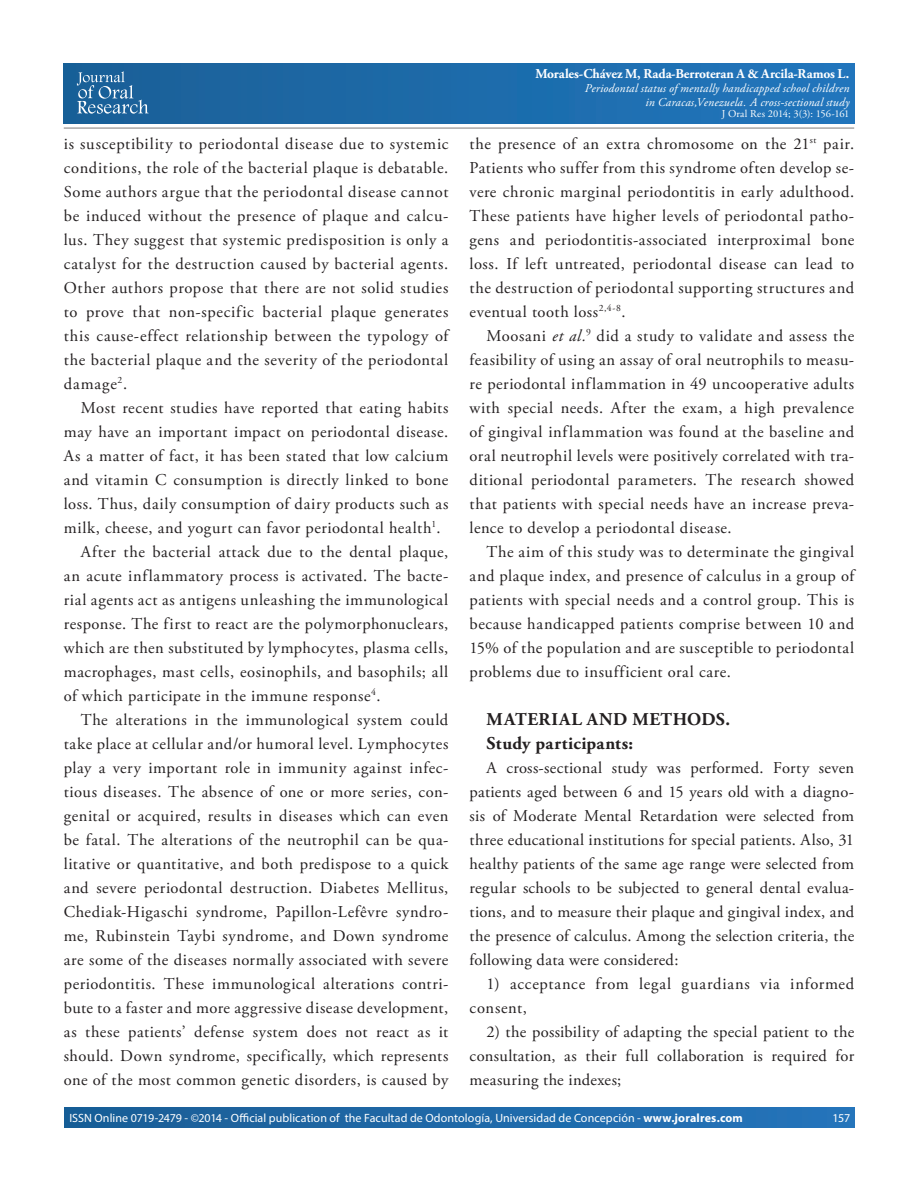
<style>
.page{position:relative;width:918px;height:1188px;background:#fff}
.page>*{position:absolute;margin:0;border:0;box-sizing:border-box;transform-origin:0 0}
.texto_parrafos_inter{font:700 18px "Adobe Garamond Pro";letter-spacing:.03em;color:#231f20}
.texto_parrafos_inter-2{font:16.5px/24px "Adobe Garamond Pro";letter-spacing:.03em;color:#231f20;text-align:justify}
.texto_parrafos_inter-3{font:16.5px/24px "Adobe Garamond Pro";letter-spacing:.05em;color:#231f20}
.t1{font:700 13.5px "Adobe Garamond Pro";letter-spacing:-.01em;color:#fff}
.t2{font:12px "Myriad Pro";letter-spacing:.005em;color:#fff}
.t3{font:italic 12px "Adobe Garamond Pro";letter-spacing:.015em;color:#fff}
.t4{font:10.5px "Adobe Garamond Pro";letter-spacing:.01em;color:#fff}
.s1{font-style:italic}
.s2{font-weight:700}
</style>
<div class="page">
<div style="left:64px;top:64px;width:790px;height:59px;background:linear-gradient(to right,#1a5f97,#2176bd)"></div>
<svg style="left:77px;top:71px;width:72px;height:43px;background:#407baa"></svg>
<hr style="left:64px;top:127px;width:790px;height:2px;background:#231f20">
<div style="left:64px;top:1108px;width:790px;height:19px;background:linear-gradient(to right,#195d95,#2574bb)"></div>
<p class="t1" style="left:535px;top:66px;width:316px">Morales-Chávez M, Rada-Berroteran A &amp; Arcila-Ramos L.</p>
<p class="texto_parrafos_inter-2" style="left:64px;top:132px;width:386px">is susceptibility to periodontal disease due to systemic conditions, the role of the bacterial plaque is debatable.<br>Some authors argue that the periodontal disease cannot be induced without the presence of plaque and calcu&shy;lus. They suggest that systemic predisposition is only a catalyst for the destruction caused by bacterial agents.<br>Other authors propose that there are not solid studies to prove that non-specific bacterial plaque generates this cause-effect relationship between the typology of the bacterial plaque and the severity of the periodontal damage<sup>2</sup>.</p>
<p class="texto_parrafos_inter-2" style="left:64px;top:396px;width:386px;text-indent:17px">Most recent studies have reported that eating habits may have an important impact on periodontal disease.<br>As a matter of fact, it has been stated that low calcium and vitamin C consumption is directly linked to bone loss. Thus, daily consumption of dairy products such as milk, cheese, and yogurt can favor periodontal health<sup>1</sup>.</p>
<p class="texto_parrafos_inter-2" style="left:64px;top:540px;width:386px;text-indent:17px">After the bacterial attack due to the dental plaque, an acute inflammatory process is activated. The bacte&shy;rial agents act as antigens unleashing the immunological response. The first to react are the polymorphonuclears, which are then substituted by lymphocytes, plasma cells, macrophages, mast cells, eosinophils, and basophils; all of which participate in the immune response<sup>4</sup>.</p>
<p class="texto_parrafos_inter-2" style="left:64px;top:708px;width:386px;text-indent:17px">The alterations in the immunological system could take place at cellular and/or humoral level. Lymphocytes play a very important role in immunity against infec&shy;tious diseases. The absence of one or more series, con&shy;genital or acquired, results in diseases which can even be fatal. The alterations of the neutrophil can be qua&shy;litative or quantitative, and both predispose to a quick and severe periodontal destruction. Diabetes Mellitus, Chediak-Higaschi syndrome, Papillon-Lefêvre syndro&shy;me, Rubinstein Taybi syndrome, and Down syndrome are some of the diseases normally associated with severe periodontitis. These immunological alterations contri&shy;bute to a faster and more aggressive disease development, as these patients’ defense system does not react as it should. Down syndrome, specifically, which represents one of the most common genetic disorders, is caused by</p>
<p class="t3" style="left:585px;top:81px;width:266px">Periodontal status of mentally handicapped school children</p>
<p class="t3" style="left:645px;top:95px;width:205px">in Caracas,Venezuela. A cross-sectional study</p>
<p class="t4" style="left:722px;top:107px;width:129px">J Oral Res 2014; 3(3): 156-161</p>
<p class="texto_parrafos_inter-2" style="left:470px;top:132px;width:386px">the presence of an extra chromosome on the 21<sup>st</sup> pair.<br>Patients who suffer from this syndrome often develop se&shy;vere chronic marginal periodontitis in early adulthood.<br>These patients have higher levels of periodontal patho&shy;gens and periodontitis-associated interproximal bone loss. If left untreated, periodontal disease can lead to the destruction of periodontal supporting structures and eventual tooth loss<sup>2,4-8</sup>.</p>
<p class="texto_parrafos_inter-2" style="left:470px;top:324px;width:386px;text-indent:17px">Moosani <span class="s1">et al.</span><sup>9</sup> did a study to validate and assess the feasibility of using an assay of oral neutrophils to measu&shy;re periodontal inflammation in 49 uncooperative adults with special needs. After the exam, a high prevalence of gingival inflammation was found at the baseline and oral neutrophil levels were positively correlated with tra&shy;ditional periodontal parameters. The research showed that patients with special needs have an increase preva&shy;lence to develop a periodontal disease.</p>
<p class="texto_parrafos_inter-2" style="left:470px;top:540px;width:386px;text-indent:17px">The aim of this study was to determinate the gingival and plaque index, and presence of calculus in a group of patients with special needs and a control group. This is because handicapped patients comprise between 10 and 15% of the population and are susceptible to periodontal problems due to insufficient oral care.</p>
<p class="texto_parrafos_inter" style="left:487px;top:709px;width:245px">MATERIAL AND METHODS.</p>
<p class="texto_parrafos_inter" style="left:487px;top:733px;width:148px">Study participants:</p>
<p class="texto_parrafos_inter-2" style="left:470px;top:756px;width:386px;text-indent:17px">A cross-sectional study was performed. Forty seven patients aged between 6 and 15 years old with a diagno&shy;sis of Moderate Mental Retardation were selected from three educational institutions for special patients. Also, 31 healthy patients of the same age range were selected from regular schools to be subjected to general dental evalua&shy;tions, and to measure their plaque and gingival index, and the presence of calculus. Among the selection criteria, the following data were considered:</p>
<p class="texto_parrafos_inter-3" style="left:470px;top:972px;width:386px;text-indent:17px">1) acceptance from legal guardians via informed consent,</p>
<p class="texto_parrafos_inter-2" style="left:470px;top:1020px;width:386px;text-indent:17px">2) the possibility of adapting the special patient to the consultation, as their full collaboration is required for measuring the indexes;</p>
<p class="t2" style="left:69px;top:1111px;width:675px">ISSN Online 0719-2479 - ©2014 - Official publication of the Facultad de Odontología, Universidad de Concepción - <span class="s2">www.joralres.com</span></p>
<p class="t2" style="left:833px;top:1111px;width:19px">157</p>
</div>
